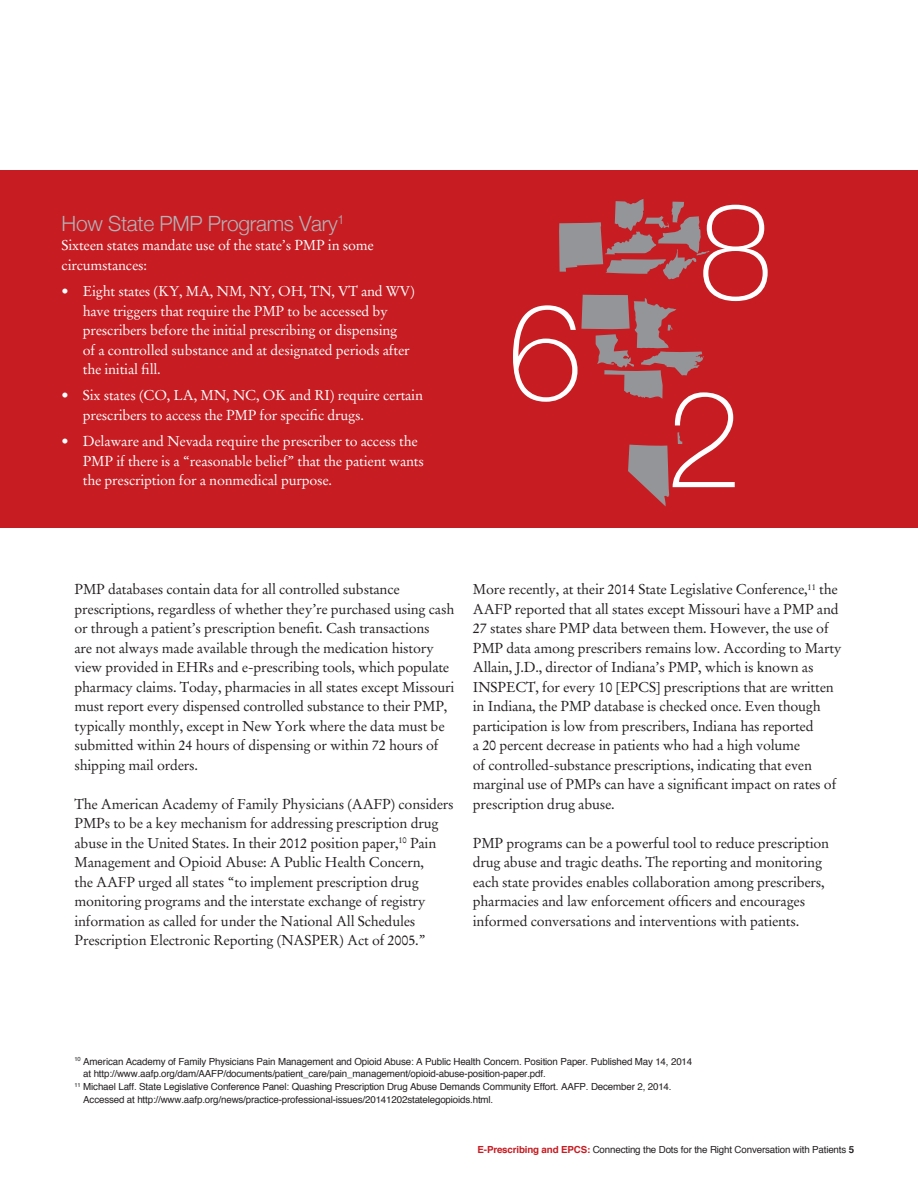
<style>
.page{position:relative;width:918px;height:1188px;background:#fff}
.page>*{position:absolute;margin:0;border:0;box-sizing:border-box;transform-origin:0 0}
.t1{font:100 135px "Helve Nue";color:#fff}
.C_Body_copy{font:300 21px "Helvetica Neue";letter-spacing:-.015em;color:#b2b3b7}
.C_Body_copy-2{font:14.25px/19.5px "Stempel Garamond";letter-spacing:-.015em;color:#231f20}
.C_Body_copy-3{font:14.25px/19.5px "Stempel Garamond";letter-spacing:-.015em;color:#fff}
.H_Small_copy{font:9.75px/12.8px "Helvetica";letter-spacing:-.015em;color:#231f20}
.s1{font-weight:700;color:#c61c22}
.s2{font-weight:700}
</style>
<div class="page">
<div style="left:0;top:170px;width:918px;height:358px;background:#c61c22"></div>
<svg style="left:559px;top:199px;width:151px;height:81px"></svg>
<svg style="left:581px;top:295px;width:123px;height:104px"></svg>
<svg style="left:628px;top:445px;width:41px;height:61px"></svg>
<svg style="left:677px;top:432px;width:6px;height:12px"></svg>
<p class="C_Body_copy" style="left:62px;top:206px;width:285px">How State PMP Programs Vary<sup>1</sup></p>
<p class="C_Body_copy-3" style="left:62px;top:236px;width:314px">Sixteen states mandate use of the state’s PMP in some circumstances:</p>
<p class="C_Body_copy-3" style="left:83px;top:281px;width:333px;text-indent:-21px">• Eight states (KY, MA, NM, NY, OH, TN, VT and WV) have triggers that require the PMP to be accessed by prescribers before the initial prescribing or dispensing<br>of a controlled substance and at designated periods after the initial fill.</p>
<p class="C_Body_copy-3" style="left:83px;top:386px;width:342px;text-indent:-21px">• Six states (CO, LA, MN, NC, OK and RI) require certain prescribers to access the PMP for specific drugs.</p>
<p class="C_Body_copy-3" style="left:83px;top:431px;width:343px;text-indent:-21px">• Delaware and Nevada require the prescriber to access the<br>PMP if there is a “reasonable belief” that the patient wants the prescription for a nonmedical purpose.</p>
<p class="t1" style="left:507px;top:269px;width:77px">6</p>
<p class="t1" style="left:698px;top:168px;width:77px">8</p>
<p class="t1" style="left:666px;top:356px;width:77px">2</p>
<p class="C_Body_copy-2" style="left:75px;top:580px;width:381px">PMP databases contain data for all controlled substance prescriptions, regardless of whether they’re purchased using cash or through a patient’s prescription benefit. Cash transactions<br>are not always made available through the medication history view provided in EHRs and e-prescribing tools, which populate pharmacy claims. Today, pharmacies in all states except Missouri must report every dispensed controlled substance to their PMP, typically monthly, except in New York where the data must be submitted within 24 hours of dispensing or within 72 hours of shipping mail orders.</p>
<p class="C_Body_copy-2" style="left:75px;top:794px;width:381px">The American Academy of Family Physicians (AAFP) considers PMPs to be a key mechanism for addressing prescription drug abuse in the United States. In their 2012 position paper,<sup>10</sup> Pain Management and Opioid Abuse: A Public Health Concern,<br>the AAFP urged all states “to implement prescription drug monitoring programs and the interstate exchange of registry information as called for under the National All Schedules Prescription Electronic Reporting (NASPER) Act of 2005.”</p>
<p class="C_Body_copy-2" style="left:473px;top:580px;width:371px">More recently, at their 2014 State Legislative Conference,<sup>11</sup> the AAFP reported that all states except Missouri have a PMP and 27 states share PMP data between them. However, the use of PMP data among prescribers remains low. According to Marty Allain, J.D., director of Indiana’s PMP, which is known as INSPECT, for every 10 [EPCS] prescriptions that are written in Indiana, the PMP database is checked once. Even though participation is low from prescribers, Indiana has reported<br>a 20 percent decrease in patients who had a high volume<br>of controlled-substance prescriptions, indicating that even marginal use of PMPs can have a significant impact on rates of prescription drug abuse.</p>
<p class="C_Body_copy-2" style="left:473px;top:833px;width:358px">PMP programs can be a powerful tool to reduce prescription drug abuse and tragic deaths. The reporting and monitoring each state provides enables collaboration among prescribers, pharmacies and law enforcement officers and encourages informed conversations and interventions with patients.</p>
<p class="H_Small_copy" style="left:83px;top:1055px;width:611px;text-indent:-9px"><sup>10</sup> American Academy of Family Physicians Pain Management and Opioid Abuse: A Public Health Concern. Position Paper. Published May 14, 2014 at http://www.aafp.org/dam/AAFP/documents/patient_care/pain_management/opioid-abuse-position-paper.pdf.</p>
<p class="H_Small_copy" style="left:83px;top:1081px;width:590px;text-indent:-9px"><sup>11</sup> Michael Laff. State Legislative Conference Panel: Quashing Prescription Drug Abuse Demands Community Effort. AAFP. December 2, 2014.<br>Accessed at http://www.aafp.org/news/practice-professional-issues/20141202statelegopioids.html.</p>
<p class="H_Small_copy" style="left:478px;top:1143px;width:378px"><span class="s1">E-Prescribing and EPCS:</span> Connecting the Dots for the Right Conversation with Patients <span class="s2">5</span></p>
</div>
